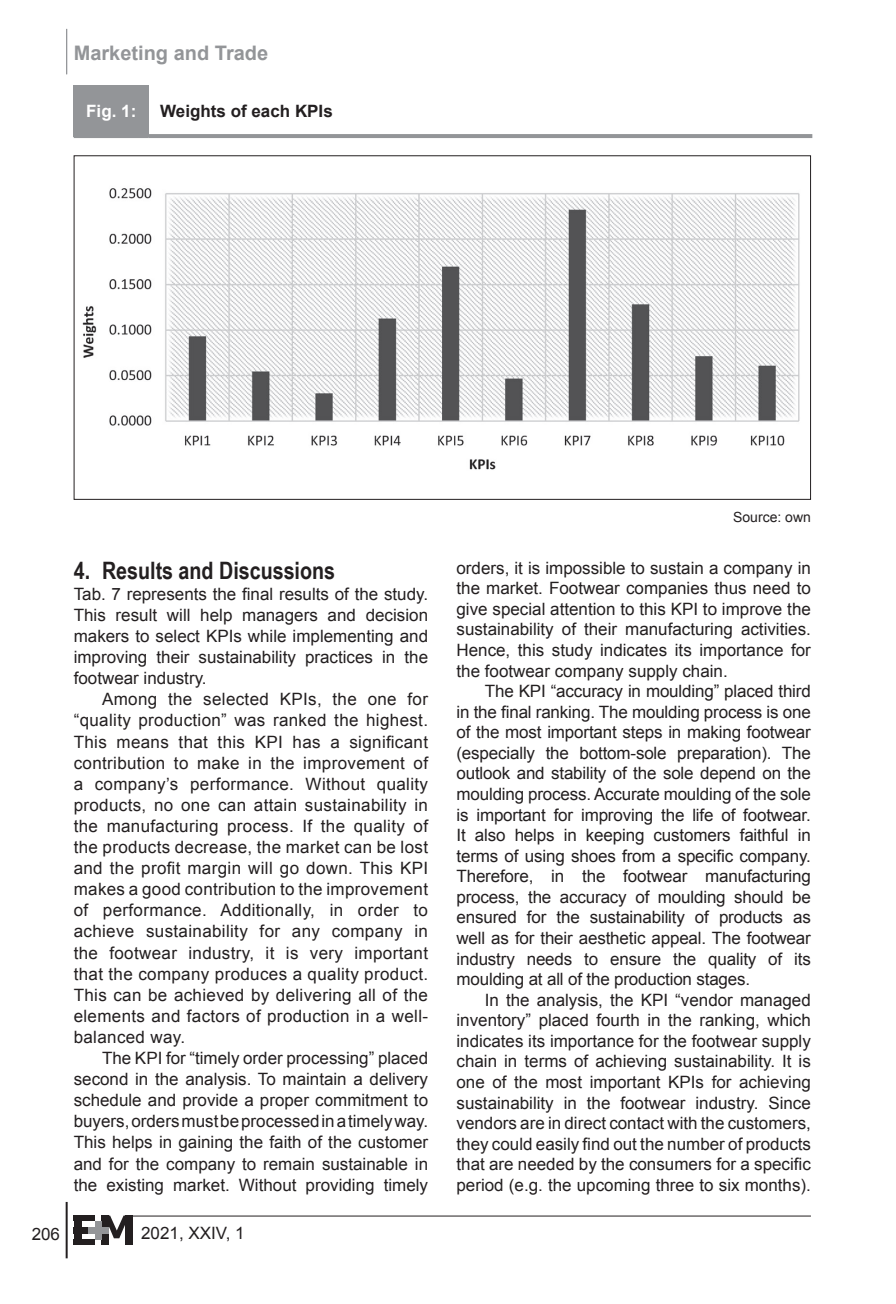
<style>
.page{position:relative;width:896px;height:1304px;background:#fff}
.page>*{position:absolute;margin:0;border:0;box-sizing:border-box;transform-origin:0 0}
.t1{font:700 24px "Arial Narrow";color:#231f20}
.t2{font:700 20px "Arial";color:#939598}
.t3{font:17px/20.6px "Arial";color:#231f20;text-align:justify}
.t4{font:700 17px "Arial";color:#231f20}
.t5{font:700 17px "Arial";color:#fff}
.t6{font:14px "Arial";color:#231f20}
</style>
<div class="page">
<hr style="left:66px;top:1202px;width:2px;height:56px;background:#231f20">
<hr style="left:125px;top:1215px;width:686px;height:1px;background:#231f20">
<div style="left:74px;top:1215px;width:21px;height:6px;background:#231f20"></div>
<div style="left:74px;top:1239px;width:21px;height:6px;background:#231f20"></div>
<div style="left:74px;top:1227px;width:14px;height:6px;background:#231f20"></div>
<div style="left:74px;top:1215px;width:7px;height:30px;background:#231f20"></div>
<div style="left:101px;top:1216px;width:7px;height:29px;background:#231f20"></div>
<div style="left:125px;top:1216px;width:7px;height:29px;background:#231f20"></div>
<svg style="left:104px;top:1215px;width:21px;height:23px"></svg>
<div style="left:95px;top:1221px;width:6px;height:18px;background:#939598"></div>
<div style="left:88px;top:1227px;width:20px;height:6px;background:#939598"></div>
<hr style="left:66px;top:29px;width:1px;height:45px;background:#939598">
<div style="left:74px;top:85px;width:75px;height:51px;background:#939598"></div>
<hr style="left:74px;top:134px;width:75px;height:4px;background:#939598">
<hr style="left:149px;top:134px;width:663px;height:4px;background:#939598">
<img style="left:82px;top:188px;width:718px;height:282px">
<p class="t2" style="left:74px;top:40px;width:196px">Marketing and Trade</p>
<p class="t5" style="left:86px;top:99px;width:52px">Fig. 1:</p>
<p class="t4" style="left:160px;top:99px;width:174px">Weights of each KPIs</p>
<h1 class="t1" style="left:74px;top:552px;width:263px">4. Results and Discussions</h1>
<p class="t3" style="left:74px;top:584px;width:356px">Tab. 7 represents the final results of the study.<br>This result will help managers and decision makers to select KPIs while implementing and improving their sustainability practices in the footwear industry.</p>
<p class="t3" style="left:74px;top:689px;width:356px;text-indent:28px">Among the selected KPIs, the one for “quality production” was ranked the highest.<br>This means that this KPI has a significant contribution to make in the improvement of a company’s performance. Without quality products, no one can attain sustainability in the manufacturing process. If the quality of the products decrease, the market can be lost and the profit margin will go down. This KPI makes a good contribution to the improvement of performance. Additionally, in order to achieve sustainability for any company in the footwear industry, it is very important that the company produces a quality product.<br>This can be achieved by delivering all of the elements and factors of production in a well&shy;balanced way.</p>
<p class="t3" style="left:74px;top:1048px;width:356px;text-indent:28px">The KPI for “timely order processing” placed second in the analysis. To maintain a delivery schedule and provide a proper commitment to buyers, orders must be processed in atimely way.<br>This helps in gaining the faith of the customer and for the company to remain sustainable in the existing market. Without providing timely</p>
<p class="t3" style="left:32px;top:1224px;width:30px">206</p>
<p class="t3" style="left:141px;top:1223px;width:105px">2021, XXIV, 1</p>
<p class="t6" style="left:733px;top:508px;width:79px">Source: own</p>
<p class="t3" style="left:456px;top:558px;width:356px">orders, it is impossible to sustain a company in the market. Footwear companies thus need to give special attention to this KPI to improve the sustainability of their manufacturing activities.<br>Hence, this study indicates its importance for the footwear company supply chain.</p>
<p class="t3" style="left:456px;top:681px;width:356px;text-indent:28px">The KPI “accuracy in moulding” placed third in the final ranking. The moulding process is one of the most important steps in making footwear (especially the bottom-sole preparation). The outlook and stability of the sole depend on the moulding process. Accurate moulding of the sole is important for improving the life of footwear.<br>It also helps in keeping customers faithful in terms of using shoes from a specific company.<br>Therefore, in the footwear manufacturing process, the accuracy of moulding should be ensured for the sustainability of products as well as for their aesthetic appeal. The footwear industry needs to ensure the quality of its moulding at all of the production stages.</p>
<p class="t3" style="left:456px;top:990px;width:356px;text-indent:28px">In the analysis, the KPI “vendor managed inventory” placed fourth in the ranking, which indicates its importance for the footwear supply chain in terms of achieving sustainability. It is one of the most important KPIs for achieving sustainability in the footwear industry. Since vendors are in direct contact with the customers, they could easily find out the number of products that are needed by the consumers for a specific period (e.g. the upcoming three to six months).</p>
</div>
